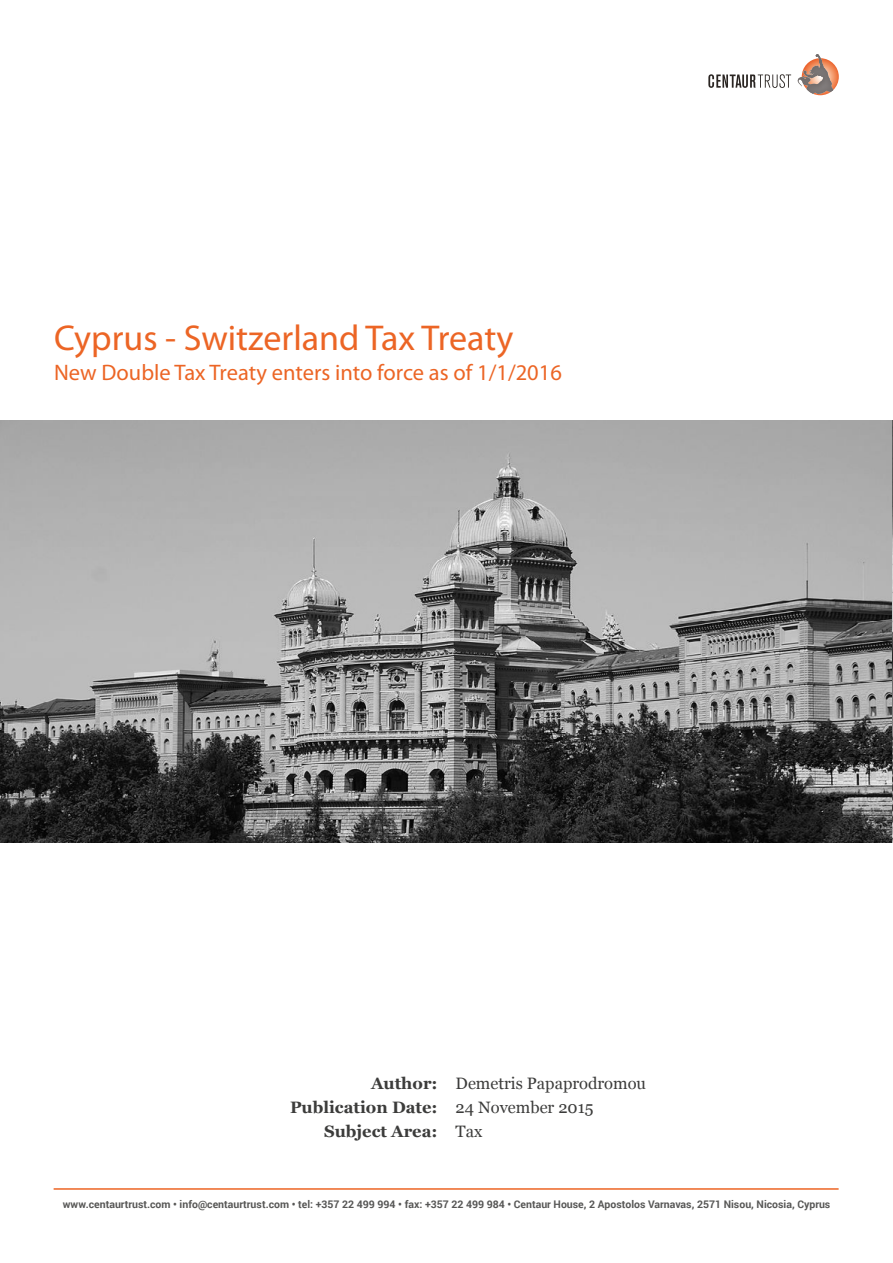
<style>
.page{position:relative;width:893px;height:1263px;background:#fff}
.page>*{position:absolute;margin:0;border:0;box-sizing:border-box;transform-origin:0 0}
.t1{font:36px "Myriad Pro";color:#ec6525}
.t2{font:22.5px "Myriad Pro";color:#ec6525}
.t3{font:16.5px/24px "Georgia";color:#3c3c3b}
.t4{font:700 16.5px/24px "Georgia";color:#3c3c3b;text-align:right}
.t5{font:700 10.5px "Roboto";color:#575756}
</style>
<div class="page">
<hr style="left:54px;top:1188px;width:785px;height:2px;background:#ec6525">
<img style="left:0;top:421px;width:891px;height:421px">
<svg style="left:708px;top:54px;width:131px;height:40px"></svg>
<h1 class="t1" style="left:54px;top:316px;width:461px">Cyprus - Switzerland Tax Treaty</h1>
<h2 class="t2" style="left:54px;top:359px;width:509px">New Double Tax Treaty enters into force as of 1/1/2016</h2>
<h3 class="t4" style="left:290px;top:1071px;width:149px">Author:<br>Publication Date:<br>Subject Area:</h3>
<h3 class="t3" style="left:456px;top:1072px;width:192px">Demetris Papaprodromou<br>24 November 2015<br>Tax</h3>
<p class="t5" style="left:63px;top:1197px;width:769px">www.centaurtrust.com • info@centaurtrust.com • tel: +357 22 499 994 • fax: +357 22 499 984 • Centaur House, 2 Apostolos Varnavas, 2571 Nisou, Nicosia, Cyprus</p>
</div>
